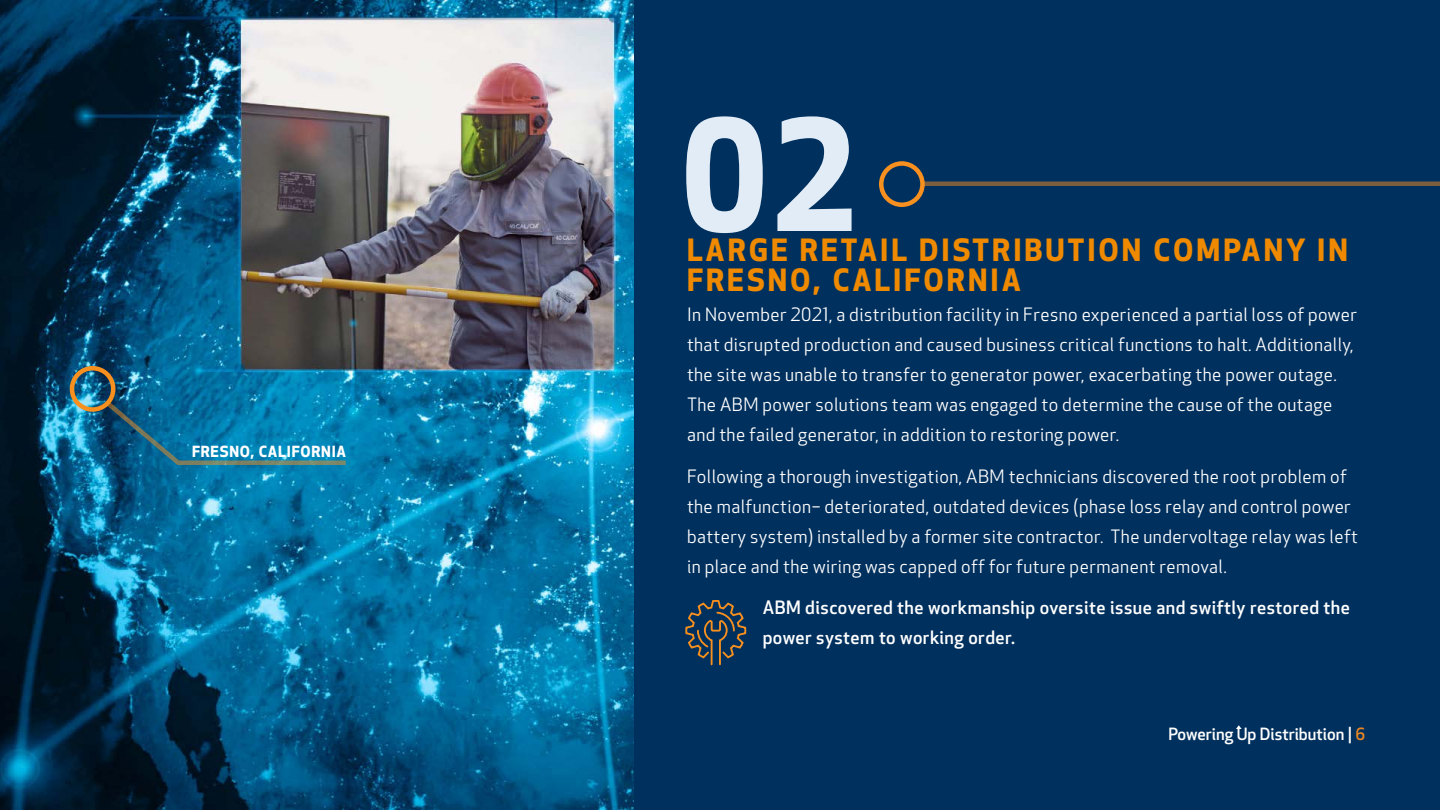
<style>
.page{position:relative;width:1440px;height:810px;background:#fff}
.page>*{position:absolute;margin:0;border:0;box-sizing:border-box;transform-origin:0 0}
.t1{font:700 150px "Apex New";color:#e1ecf7}
.t2{font:700 30px/30px "Apex New";letter-spacing:.1em;color:#ef8a00}
.t3{font:18px/30px "Apex New";letter-spacing:.025em;color:#fff}
.t4{font:500 18px/30px "Apex New";letter-spacing:.025em;color:#fff}
.t5{font:500 16.5px "Apex New";color:#fff}
.t6{font:700 15px "Apex New";letter-spacing:.05em;color:#fff}
.s1{color:#e88524}
</style>
<div class="page">
<img style="left:0;top:0;width:634px;height:810px">
<div style="left:634px;top:0;width:806px;height:810px;background:#00305e"></div>
<svg style="left:1236px;top:725px;width:6px;height:4px"></svg>
<svg style="left:685px;top:600px;width:62px;height:66px"></svg>
<div style="left:879px;top:161px;width:46px;height:46px;border:4px solid #f7901e;border-radius:50%"></div>
<div style="left:70px;top:366px;width:46px;height:46px;border:4px solid #f7901e;border-radius:50%"></div>
<svg style="left:102px;top:401px;width:248px;height:66px;background:#0c759f"></svg>
<hr style="left:922px;top:182px;width:518px;height:4px;background:#7b5f3e">
<p class="t6" style="left:192px;top:440px;width:156px">FRESNO, CALIFORNIA</p>
<h1 class="t1" style="left:680px;top:67px;width:181px">02</h1>
<h2 class="t2" style="left:687px;top:234px;width:662px">LARGE RETAIL DISTRIBUTION COMPANY IN<br>FRESNO, CALIFORNIA</h2>
<p class="t3" style="left:687px;top:300px;width:672px">In November 2021, a distribution facility in Fresno experienced a partial loss of power that disrupted production and caused business critical functions to halt. Additionally, the site was unable to transfer to generator power, exacerbating the power outage.<br>The ABM power solutions team was engaged to determine the cause of the outage and the failed generator, in addition to restoring power.</p>
<p class="t3" style="left:687px;top:461px;width:672px">Following a thorough investigation, ABM technicians discovered the root problem of the malfunction− deteriorated, outdated devices (phase loss relay and control power battery system) installed by a former site contractor. The undervoltage relay was left in place and the wiring was capped off for future permanent removal.</p>
<p class="t4" style="left:763px;top:592px;width:589px">ABM discovered the workmanship oversite issue and swiftly restored the power system to working order.</p>
<p class="t5" style="left:1168px;top:722px;width:198px">Powering Up Distribution | <span class="s1">6</span></p>
</div>
